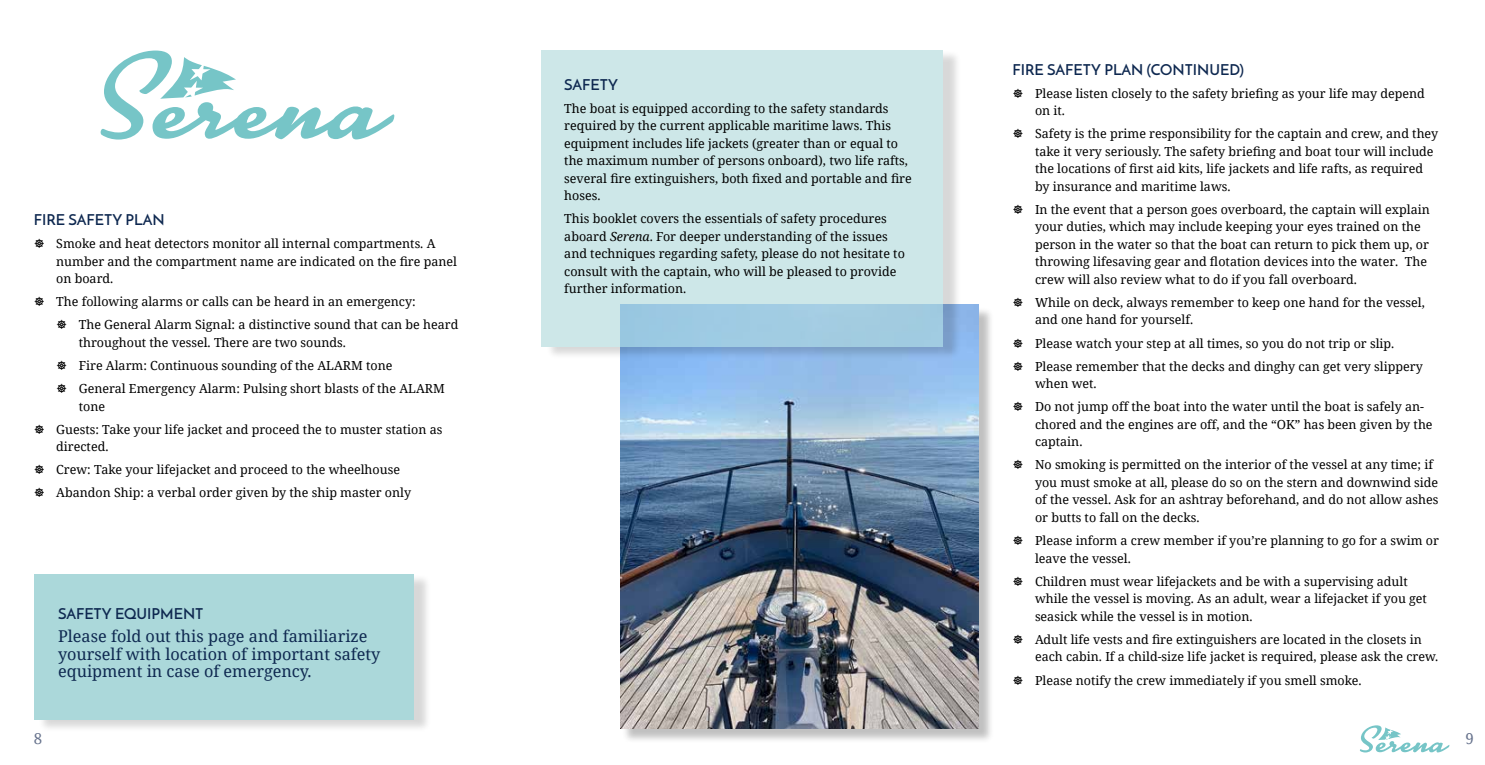
<style>
.page{position:relative;width:1485px;height:765px;background:#fff}
.page>*{position:absolute;margin:0;border:0;box-sizing:border-box;transform-origin:0 0}
.t1{font:16.25px/17.5px "Noto Serif";color:#0e2850}
.t2{font:15px "Reem Kufi";color:#0e2850}
.t3{font:15px "Noto Serif";color:#67738d}
.t4{font:12.5px/17.5px "Noto Serif";color:#000}
.s1{font-style:italic}
</style>
<div class="page">
<svg style="left:1360px;top:725px;width:90px;height:28px"></svg>
<div style="left:38px;top:574px;width:394px;height:158px;background:#000;opacity:.26"></div>
<div style="left:34px;top:575px;width:380px;height:145px;background:#abd8da"></div>
<div style="left:622px;top:307px;width:372px;height:437px;background:#000;opacity:.25"></div>
<img style="left:620px;top:305px;width:359px;height:423px">
<div style="left:546px;top:49px;width:415px;height:310px;background:#000;opacity:.26"></div>
<svg style="left:542px;top:51px;width:401px;height:296px;background:#c7e3e7"></svg>
<svg style="left:101px;top:51px;width:294px;height:89px"></svg>
<p class="t2" style="left:34px;top:210px;width:133px">FIRE SAFETY PLAN</p>
<p class="t4" style="left:56px;top:234px;width:402px">Smoke and heat detectors monitor all internal compartments. A number and the compartment name are indicated on the fire panel on board.</p>
<p class="t4" style="left:79px;top:290px;width:381px;line-height:23.1px;text-indent:-22px">The following alarms or calls can be heard in an emergency:<br>The General Alarm Signal: a distinctive sound that can be heard</p>
<p class="t4" style="left:79px;top:330px;width:368px;line-height:23.1px">throughout the vessel. There are two sounds.<br>Fire Alarm: Continuous sounding of the ALARM tone<br>General Emergency Alarm: Pulsing short blasts of the ALARM</p>
<p class="t4" style="left:56px;top:394px;width:388px;line-height:23.1px;text-indent:23px">tone<br>Guests: Take your life jacket and proceed the to muster station as</p>
<p class="t4" style="left:56px;top:435px;width:356px;line-height:23.1px">directed.<br>Crew: Take your lifejacket and proceed to the wheelhouse<br>Abandon Ship: a verbal order given by the ship master only</p>
<p class="t2" style="left:58px;top:604px;width:147px">SAFETY EQUIPMENT</p>
<h1 class="t1" style="left:58px;top:627px;width:324px">Please fold out this page and familiarize yourself with location of important safety equipment in case of emergency.</h1>
<p class="t2" style="left:564px;top:74px;width:55px">SAFETY</p>
<p class="t4" style="left:564px;top:99px;width:349px">The boat is equipped according to the safety standards required by the current applicable maritime laws. This equipment includes life jackets (greater than or equal to the maximum number of persons onboard), two life rafts, several fire extinguishers, both fixed and portable and fire hoses.</p>
<p class="t4" style="left:564px;top:210px;width:342px">This booklet covers the essentials of safety procedures aboard <span class="s1">Serena</span>. For deeper understanding of the issues and techniques regarding safety, please do not hesitate to consult with the captain, who will be pleased to provide further information.</p>
<p class="t2" style="left:1012px;top:59px;width:233px">FIRE SAFETY PLAN (CONTINUED)</p>
<p class="t4" style="left:1035px;top:84px;width:391px">Please listen closely to the safety briefing as your life may depend on it.</p>
<p class="t4" style="left:1035px;top:125px;width:405px">Safety is the prime responsibility for the captain and crew, and they take it very seriously. The safety briefing and boat tour will include the locations of first aid kits, life jackets and life rafts, as required by insurance and maritime laws.</p>
<p class="t4" style="left:1035px;top:200px;width:396px">In the event that a person goes overboard, the captain will explain your duties, which may include keeping your eyes trained on the person in the water so that the boat can return to pick them up, or throwing lifesaving gear and flotation devices into the water. The crew will also review what to do if you fall overboard.</p>
<p class="t4" style="left:1035px;top:293px;width:391px">While on deck, always remember to keep one hand for the vessel, and one hand for yourself.</p>
<p class="t4" style="left:1035px;top:331px;width:389px;line-height:23.1px">Please watch your step at all times, so you do not trip or slip.<br>Please remember that the decks and dinghy can get very slippery</p>
<p class="t4" style="left:1035px;top:372px;width:391px;line-height:23.1px">when wet.<br>Do not jump off the boat into the water until the boat is safely an-</p>
<p class="t4" style="left:1035px;top:415px;width:399px">chored and the engines are off, and the “OK” has been given by the captain.</p>
<p class="t4" style="left:1035px;top:456px;width:405px">No smoking is permitted on the interior of the vessel at any time; if you must smoke at all, please do so on the stern and downwind side of the vessel. Ask for an ashtray beforehand, and do not allow ashes or butts to fall on the decks.</p>
<p class="t4" style="left:1035px;top:531px;width:406px">Please inform a crew member if you’re planning to go for a swim or leave the vessel.</p>
<p class="t4" style="left:1035px;top:572px;width:394px">Children must wear lifejackets and be with a supervising adult while the vessel is moving. As an adult, wear a lifejacket if you get seasick while the vessel is in motion.</p>
<p class="t4" style="left:1035px;top:630px;width:405px">Adult life vests and fire extinguishers are located in the closets in each cabin. If a child-size life jacket is required, please ask the crew.</p>
<p class="t4" style="left:1035px;top:671px;width:328px">Please notify the crew immediately if you smell smoke.</p>
<p class="t3" style="left:34px;top:728px;width:10px">8</p>
<p class="t3" style="left:1465px;top:728px;width:10px">9</p>
</div>
